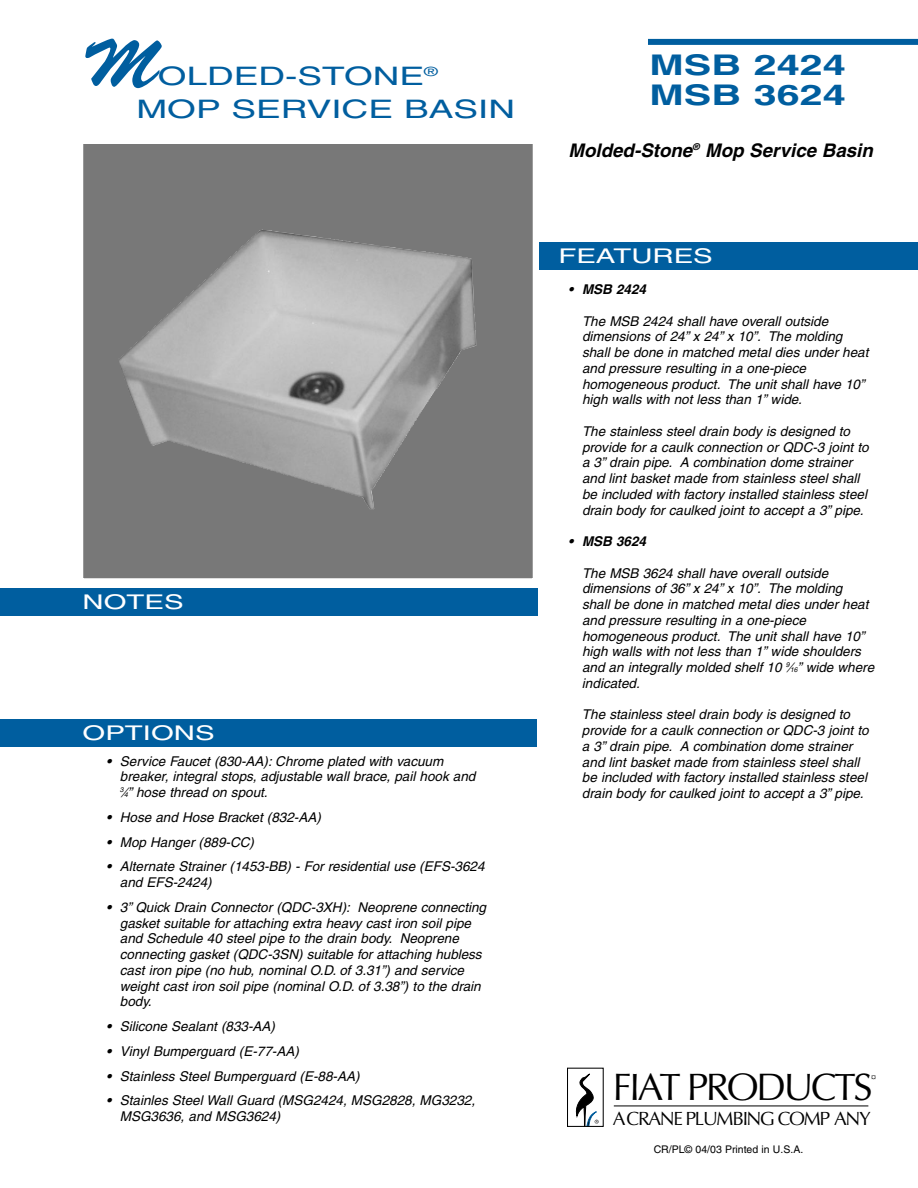
<style>
.page{position:relative;width:918px;height:1188px;background:#fff}
.page>*{position:absolute;margin:0;border:0;box-sizing:border-box;transform-origin:0 0}
.t1{font:66px "Brush Script";color:#005e9f}
.t2{font:38.4px "Optima";letter-spacing:-.06em;color:#000}
.t3{font:700 28.5px/30px "Helvetica";color:#005e9f;scale:1.45 1}
.t4{font:25.5px/32.4px "Helvetica";color:#005e9f;scale:1.45 1}
.t5{font:20.25px "Helvetica";color:#fff;scale:1.45 1}
.t6{font:19.2px "Optima";letter-spacing:-.07em;color:#000}
.t7{font:italic 700 18.75px "Helvetica";color:#000}
.t8{font:italic 13.5px/15.8px "Helvetica";color:#000}
.t9{font:italic 700 13.5px "Helvetica";color:#000}
.t10{font:10.5px "Helvetica";color:#000}
.t11{font:7.95px "Optima";color:#000}
.s1{font-weight:700}
.s2{font-size:6.75px}
</style>
<div class="page">
<div style="left:539px;top:243px;width:379px;height:27px;background:#005e9f"></div>
<div style="left:0;top:589px;width:538px;height:27px;background:#005e9f"></div>
<svg style="left:84px;top:145px;width:448px;height:432px;background:#898989"></svg>
<img style="left:375px;top:346px;width:101px;height:140px">
<div style="left:81px;top:142px;width:454px;height:438px;border:2px solid #fff"></div>
<div style="left:648px;top:39px;width:270px;height:6px;background:#005e9f"></div>
<div style="left:0;top:720px;width:536px;height:27px;background:#005e9f"></div>
<hr style="left:614px;top:1106px;width:254px;height:1px;background:#000">
<svg style="left:575px;top:1074px;width:24px;height:51px"></svg>
<div style="left:567px;top:1068px;width:37px;height:59px;border:1px solid #000"></div>
<h1 class="t1" style="left:82px;top:46px;width:77px">M</h1>
<h3 class="t4" style="left:136px;top:63px;width:263px;text-indent:21px">OLDED-STONE<sup>®<br></sup>MOP SERVICE BASIN</h3>
<h3 class="t5" style="left:82px;top:594px;width:71px">NOTES</h3>
<h3 class="t5" style="left:82px;top:725px;width:93px">OPTIONS</h3>
<p class="t8" style="left:120px;top:754px;width:357px;text-indent:-14px"><span class="s1">•</span> Service Faucet (830-AA): Chrome plated with vacuum breaker, integral stops, adjustable wall brace, pail hook and<br><sup>3</sup>⁄<span class="s2">4</span>” hose thread on spout.</p>
<p class="t8" style="left:106px;top:811px;width:216px"><span class="s1">•</span> Hose and Hose Bracket (832-AA)</p>
<p class="t8" style="left:106px;top:835px;width:149px"><span class="s1">•</span> Mop Hanger (889-CC)</p>
<p class="t8" style="left:120px;top:860px;width:366px;text-indent:-14px"><span class="s1">•</span> Alternate Strainer (1453-BB) - For residential use (EFS-3624 and EFS-2424)</p>
<p class="t8" style="left:120px;top:901px;width:368px;text-indent:-14px"><span class="s1">•</span> 3” Quick Drain Connector (QDC-3XH): Neoprene connecting gasket suitable for attaching extra heavy cast iron soil pipe and Schedule 40 steel pipe to the drain body. Neoprene connecting gasket (QDC-3SN) suitable for attaching hubless cast iron pipe (no hub, nominal O.D. of 3.31”) and service weight cast iron soil pipe (nominal O.D. of 3.38”) to the drain body.</p>
<p class="t8" style="left:106px;top:1020px;width:170px"><span class="s1">•</span> Silicone Sealant (833-AA)</p>
<p class="t8" style="left:106px;top:1045px;width:194px"><span class="s1">•</span> Vinyl Bumperguard (E-77-AA)</p>
<p class="t8" style="left:106px;top:1069px;width:255px"><span class="s1">•</span> Stainless Steel Bumperguard (E-88-AA)</p>
<p class="t8" style="left:120px;top:1094px;width:357px;text-indent:-14px"><span class="s1">•</span> Stainles Steel Wall Guard (MSG2424, MSG2828, MG3232,<br>MSG3636, and MSG3624)</p>
<h3 class="t3" style="left:650px;top:53px;width:137px">MSB 2424<br>MSB 3624</h3>
<h3 class="t7" style="left:568px;top:143px;width:306px">Molded-Stone<sup>®</sup> Mop Service Basin</h3>
<h3 class="t5" style="left:558px;top:249px;width:108px">FEATURES</h3>
<p class="t9" style="left:568px;top:284px;width:79px">• MSB 2424</p>
<p class="t8" style="left:582px;top:314px;width:288px">The MSB 2424 shall have overall outside dimensions of 24” x 24” x 10”. The molding shall be done in matched metal dies under heat and pressure resulting in a one-piece homogeneous product. The unit shall have 10” high walls with not less than 1” wide.</p>
<p class="t8" style="left:582px;top:425px;width:288px">The stainless steel drain body is designed to provide for a caulk connection or QDC-3 joint to a 3” drain pipe. A combination dome strainer and lint basket made from stainless steel shall be included with factory installed stainless steel drain body for caulked joint to accept a 3” pipe.</p>
<p class="t9" style="left:568px;top:536px;width:79px">• MSB 3624</p>
<p class="t8" style="left:582px;top:566px;width:294px">The MSB 3624 shall have overall outside dimensions of 36” x 24” x 10”. The molding<br>shall be done in matched metal dies under heat and pressure resulting in a one-piece homogeneous product. The unit shall have 10” high walls with not less than 1” wide shoulders and an integrally molded shelf 10 <sup>9</sup>⁄<span class="s2">16</span>” wide where indicated.</p>
<p class="t8" style="left:582px;top:708px;width:288px">The stainless steel drain body is designed to provide for a caulk connection or QDC-3 joint to a 3” drain pipe. A combination dome strainer and lint basket made from stainless steel shall be included with factory installed stainless steel drain body for caulked joint to accept a 3” pipe.</p>
<h2 class="t2" style="left:613px;top:1071px;width:261px">FIAT PRODUCTS</h2>
<h3 class="t6" style="left:613px;top:1111px;width:260px">A CRANE PLUMBING COMP ANY</h3>
<p class="t11" style="left:871px;top:1074px;width:6px">¤</p>
<p class="t10" style="left:654px;top:1145px;width:151px">CR/PL© 04/03 Printed in U.S.A.</p>
</div>
